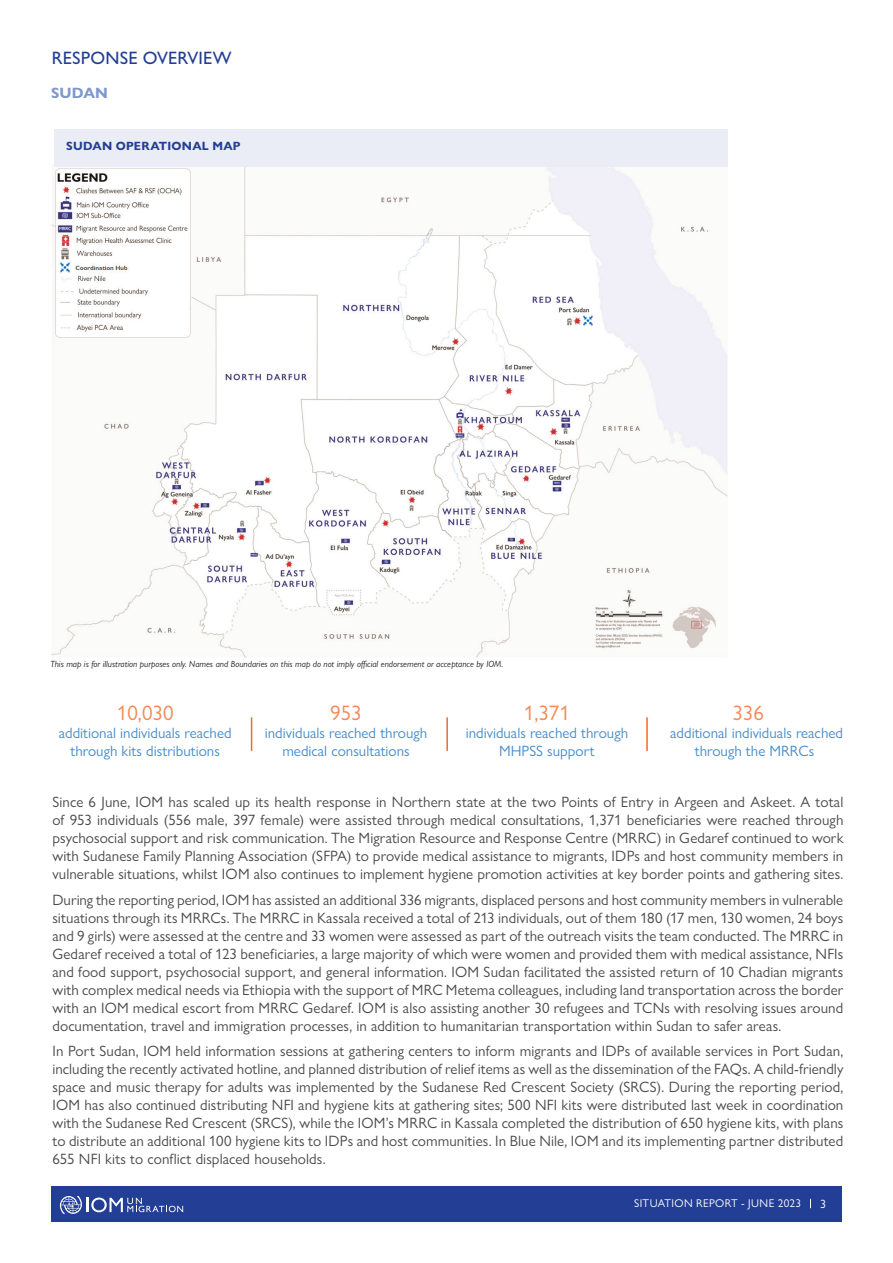
<style>
.page{position:relative;width:893px;height:1263px;background:#fff}
.page>*{position:absolute;margin:0;border:0;box-sizing:border-box;transform-origin:0 0}
.t1{font:21px "Gill Sans Nova";color:#f58954}
.t2{font:500 18px "Gill Sans Nova";letter-spacing:.005em;color:#233e95}
.t3{font:15px/18px "Gill Sans Nova";letter-spacing:.005em;color:#494a49;text-align:justify}
.t4{font:15px/18px "Gill Sans Nova";color:#478cca;text-align:center}
.t5{font:700 15px "Gill Sans Nova";letter-spacing:.01em;color:#7f98cd}
.t6{font:700 12px "Gill Sans Nova";letter-spacing:.02em;color:#233e95}
.t7{font:12px "Gill Sans Nova";color:#fff}
.t8{font:11.25px "Gill Sans Nova";letter-spacing:.03em;color:#fff}
.t9{font:italic 9px "Gill Sans Nova";color:#231f20}
</style>
<div class="page">
<div style="left:51px;top:1186px;width:791px;height:36px;background:#233e95"></div>
<svg style="left:60px;top:1196px;width:123px;height:18px"></svg>
<img style="left:51px;top:167px;width:677px;height:491px">
<div style="left:54px;top:129px;width:674px;height:38px;background:#eaedf6"></div>
<hr style="left:251px;top:717px;width:1px;height:34px;background:#f26627">
<hr style="left:446px;top:717px;width:2px;height:34px;background:#f26627">
<hr style="left:646px;top:717px;width:2px;height:34px;background:#f26627">
<p class="t2" style="left:52px;top:47px;width:181px">RESPONSE OVERVIEW</p>
<p class="t5" style="left:51px;top:84px;width:59px">SUDAN</p>
<p class="t6" style="left:66px;top:138px;width:176px">SUDAN OPERATIONAL MAP</p>
<p class="t9" style="left:50px;top:658px;width:454px">This map is for illustration purposes only. Names and Boundaries on this map do not imply official endorsement or acceptance by IOM.</p>
<h1 class="t1" style="left:117px;top:700px;width:58px">10,030</h1>
<p class="t4" style="left:59px;top:724px;width:174px">additional individuals reached through kits distributions</p>
<h1 class="t1" style="left:330px;top:700px;width:33px">953</h1>
<p class="t4" style="left:265px;top:724px;width:164px">individuals reached through medical consultations</p>
<h1 class="t1" style="left:524px;top:700px;width:48px">1,371</h1>
<p class="t4" style="left:466px;top:724px;width:164px">individuals reached through<br>MHPSS support</p>
<p class="t4" style="left:670px;top:724px;width:174px">additional individuals reached through the MRRCs</p>
<h1 class="t1" style="left:732px;top:700px;width:33px">336</h1>
<p class="t3" style="left:52px;top:793px;width:792px">Since 6 June, IOM has scaled up its health response in Northern state at the two Points of Entry in Argeen and Askeet. A total of 953 individuals (556 male, 397 female) were assisted through medical consultations, 1,371 beneficiaries were reached through psychosocial support and risk communication. The Migration Resource and Response Centre (MRRC) in Gedaref continued to work with Sudanese Family Planning Association (SFPA) to provide medical assistance to migrants, IDPs and host community members in vulnerable situations, whilst IOM also continues to implement hygiene promotion activities at key border points and gathering sites.</p>
<p class="t3" style="left:52px;top:890px;width:792px">During the reporting period, IOM has assisted an additional 336 migrants, displaced persons and host community members in vulnerable situations through its MRRCs. The MRRC in Kassala received a total of 213 individuals, out of them 180 (17 men, 130 women, 24 boys and 9 girls) were assessed at the centre and 33 women were assessed as part of the outreach visits the team conducted. The MRRC in Gedaref received a total of 123 beneficiaries, a large majority of which were women and provided them with medical assistance, NFIs and food support, psychosocial support, and general information. IOM Sudan facilitated the assisted return of 10 Chadian migrants with complex medical needs via Ethiopia with the support of MRC Metema colleagues, including land transportation across the border with an IOM medical escort from MRRC Gedaref. IOM is also assisting another 30 refugees and TCNs with resolving issues around documentation, travel and immigration processes, in addition to humanitarian transportation within Sudan to safer areas.</p>
<p class="t3" style="left:52px;top:1042px;width:792px">In Port Sudan, IOM held information sessions at gathering centers to inform migrants and IDPs of available services in Port Sudan, including the recently activated hotline, and planned distribution of relief items as well as the dissemination of the FAQs. A child-friendly space and music therapy for adults was implemented by the Sudanese Red Crescent Society (SRCS). During the reporting period, IOM has also continued distributing NFI and hygiene kits at gathering sites; 500 NFI kits were distributed last week in coordination with the Sudanese Red Crescent (SRCS), while the IOM’s MRRC in Kassala completed the distribution of 650 hygiene kits, with plans to distribute an additional 100 hygiene kits to IDPs and host communities. In Blue Nile, IOM and its implementing partner distributed 655 NFI kits to conflict displaced households.</p>
<p class="t8" style="left:634px;top:1196px;width:126px">SITUATION REPORT - June</p>
<p class="t8" style="left:778px;top:1196px;width:25px">2023</p>
<p class="t7" style="left:820px;top:1196px;width:7px">3</p>
</div>
